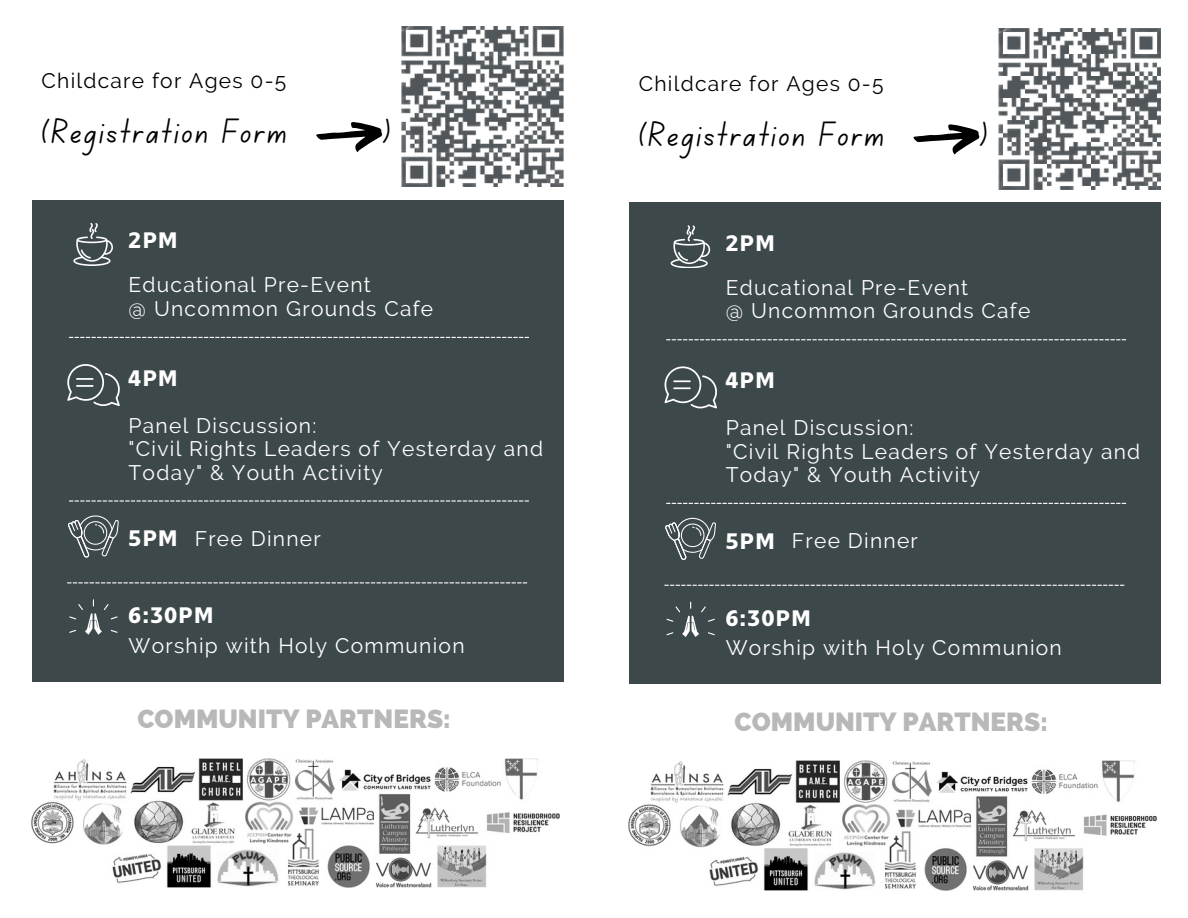
<style>
.page{position:relative;width:1188px;height:918px;background:#fff}
.page>*{position:absolute;margin:0;border:0;box-sizing:border-box;transform-origin:0 0}
.t1{font:35.55px "Canva School Font";letter-spacing:.06em;color:#000}
.t2{font:800 26.25px "Raleway";color:#b8b8b8}
.t3{font:25.65px "RTL Media Pro Bold";letter-spacing:.06em;color:#fff}
.t4{font:21px/23.7px "Raleway";letter-spacing:.06em;color:#fff}
.t5{font:21px "Raleway";letter-spacing:.06em;color:#000}
</style>
<div class="page">
<div style="left:32px;top:200px;width:532px;height:482px;background:#3d484b"></div>
<svg style="left:73px;top:223px;width:40px;height:43px"></svg>
<svg style="left:67px;top:364px;width:53px;height:42px"></svg>
<svg style="left:69px;top:599px;width:49px;height:35px"></svg>
<svg style="left:68px;top:515px;width:51px;height:42px"></svg>
<img style="left:32px;top:758px;width:528px;height:130px">
<img style="left:402px;top:26px;width:162px;height:161px">
<svg style="left:69px;top:337px;width:460px;height:1px"></svg>
<svg style="left:69px;top:500px;width:460px;height:2px"></svg>
<svg style="left:67px;top:582px;width:460px;height:1px"></svg>
<svg style="left:316px;top:122px;width:66px;height:30px"></svg>
<div style="left:629px;top:202px;width:532px;height:482px;background:#3d484b"></div>
<svg style="left:671px;top:225px;width:40px;height:43px"></svg>
<svg style="left:664px;top:366px;width:53px;height:42px"></svg>
<svg style="left:666px;top:602px;width:49px;height:35px"></svg>
<svg style="left:665px;top:518px;width:51px;height:42px"></svg>
<img style="left:629px;top:761px;width:528px;height:129px">
<img style="left:999px;top:28px;width:162px;height:161px">
<svg style="left:666px;top:339px;width:460px;height:1px"></svg>
<svg style="left:666px;top:503px;width:460px;height:1px"></svg>
<svg style="left:664px;top:585px;width:460px;height:1px"></svg>
<svg style="left:913px;top:124px;width:66px;height:31px"></svg>
<h2 class="t5" style="left:42px;top:69px;width:246px">Childcare for Ages 0-5</h2>
<p class="t5" style="left:639px;top:71px;width:246px">Childcare for Ages 0-5</p>
<p class="t1" style="left:42px;top:116px;width:247px">(Registration Form</p>
<p class="t1" style="left:383px;top:116px;width:10px">)</p>
<p class="t1" style="left:639px;top:118px;width:247px">(Registration Form</p>
<p class="t1" style="left:981px;top:118px;width:10px">)</p>
<h2 class="t3" style="left:129px;top:231px;width:51px">2PM</h2>
<p class="t3" style="left:726px;top:233px;width:51px">2PM</p>
<h1 class="t4" style="left:129px;top:273px;width:244px">Educational Pre-Event</h1>
<p class="t4" style="left:129px;top:296px;width:306px">@ Uncommon Grounds Cafe</p>
<h2 class="t4" style="left:726px;top:275px;width:244px">Educational Pre-Event</h2>
<p class="t4" style="left:726px;top:299px;width:306px">@ Uncommon Grounds Cafe</p>
<p class="t3" style="left:129px;top:368px;width:51px">4PM</p>
<h1 class="t3" style="left:726px;top:370px;width:51px">4PM</h1>
<p class="t4" style="left:129px;top:413px;width:189px">Panel Discussion:</p>
<h2 class="t4" style="left:129px;top:437px;width:416px">"Civil Rights Leaders of Yesterday and<br>Today" &amp; Youth Activity</h2>
<h2 class="t4" style="left:726px;top:416px;width:189px">Panel Discussion:</h2>
<p class="t4" style="left:726px;top:439px;width:416px">"Civil Rights Leaders of Yesterday and<br>Today" &amp; Youth Activity</p>
<p class="t3" style="left:129px;top:529px;width:51px">5PM</p>
<p class="t4" style="left:195px;top:527px;width:128px">Free Dinner</p>
<p class="t3" style="left:726px;top:531px;width:51px">5PM</p>
<p class="t4" style="left:792px;top:529px;width:128px">Free Dinner</p>
<p class="t3" style="left:129px;top:606px;width:86px">6:30PM</p>
<h2 class="t3" style="left:726px;top:608px;width:86px">6:30PM</h2>
<p class="t4" style="left:129px;top:634px;width:338px">Worship with Holy Communion</p>
<p class="t4" style="left:726px;top:636px;width:338px">Worship with Holy Communion</p>
<p class="t2" style="left:137px;top:703px;width:315px">COMMUNITY PARTNERS:</p>
<p class="t2" style="left:735px;top:706px;width:315px">COMMUNITY PARTNERS:</p>
</div>
